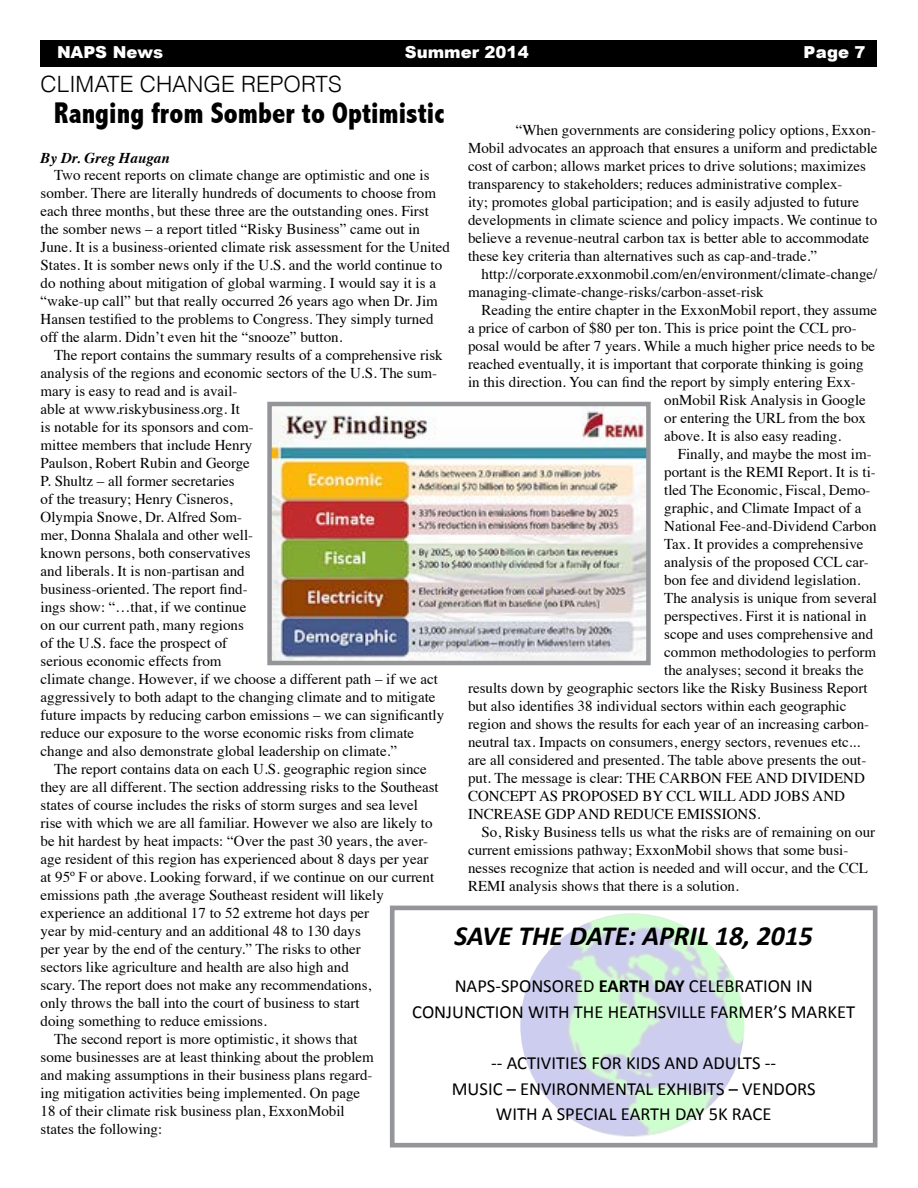
<style>
.page{position:relative;width:918px;height:1188px;background:#fff}
.page>*{position:absolute;margin:0;border:0;box-sizing:border-box;transform-origin:0 0}
.t1{font:800 condensed 30px "Abadi";color:#000;scale:.95 1}
.t2{font:italic 700 27.75px "Calibri";color:#000}
.t3{font:300 22.5px "Helvetica";color:#000}
.t4{font:18.45px/25.5px "Calibri";color:#000;text-align:center}
.t5{font:900 16.5px "Arial";color:#fff}
.t6{font:15px/18px "Times";color:#000}
.t7{font:italic 700 15px "Times";color:#000}
.s1{font-weight:700}
</style>
<div class="page">
<div style="left:40px;top:40px;width:838px;height:28px;background:#000"></div>
<img style="left:272px;top:407px;width:374px;height:253px">
<div style="left:267px;top:402px;width:384px;height:263px;border:4px solid #939598"></div>
<img style="left:520px;top:913px;width:224px;height:224px;border-radius:112px">
<div style="left:390px;top:906px;width:488px;height:242px;border:5px solid #939598"></div>
<p class="t5" style="left:57px;top:40px;width:108px">NAPS News</p>
<p class="t5" style="left:405px;top:40px;width:125px">Summer 2014</p>
<p class="t5" style="left:803px;top:40px;width:64px">Page 7</p>
<h3 class="t3" style="left:41px;top:70px;width:303px">CLIMATE CHANGE REPORTS</h3>
<h1 class="t1" style="left:54px;top:96px;width:413px">Ranging from Somber to Optimistic</h1>
<p class="t6" style="left:468px;top:120px;width:411px;text-indent:48px">“When governments are considering policy options, Exxon-Mobil advocates an approach that ensures a uniform and predictable cost of carbon; allows market prices to drive solutions; maximizes transparency to stakeholders; reduces administrative complex-<br>ity; promotes global participation; and is easily adjusted to future developments in climate science and policy impacts. We continue to believe a revenue-neutral carbon tax is better able to accommodate these key criteria than alternatives such as cap-and-trade.”</p>
<p class="t6" style="left:468px;top:264px;width:411px;text-indent:14px">http://corporate.exxonmobil.com/en/environment/climate-change/ managing-climate-change-risks/carbon-asset-risk</p>
<p class="t6" style="left:482px;top:300px;width:397px">Reading the entire chapter in the ExxonMobil report, they assume</p>
<p class="t6" style="left:468px;top:318px;width:390px">a price of carbon of $80 per ton. This is price point the CCL pro-</p>
<p class="t6" style="left:468px;top:336px;width:409px">posal would be after 7 years. While a much higher price needs to be</p>
<p class="t6" style="left:468px;top:354px;width:397px">reached eventually, it is important that corporate thinking is going</p>
<p class="t6" style="left:468px;top:372px;width:389px">in this direction. You can find the report by simply entering Exx-</p>
<p class="t6" style="left:664px;top:390px;width:203px">onMobil Risk Analysis in Google</p>
<p class="t6" style="left:664px;top:408px;width:203px">or entering the URL from the box</p>
<p class="t6" style="left:664px;top:426px;width:179px">above. It is also easy reading.</p>
<p class="t6" style="left:678px;top:444px;width:195px">Finally, and maybe the most im-</p>
<p class="t6" style="left:664px;top:462px;width:213px">portant is the REMI Report. It is ti-</p>
<p class="t6" style="left:664px;top:480px;width:208px">tled The Economic, Fiscal, Demo-</p>
<p class="t6" style="left:664px;top:498px;width:199px">graphic, and Climate Impact of a</p>
<p class="t6" style="left:664px;top:516px;width:214px">National Fee-and-Dividend Carbon</p>
<p class="t6" style="left:664px;top:534px;width:201px">Tax. It provides a comprehensive</p>
<p class="t6" style="left:664px;top:552px;width:206px">analysis of the proposed CCL car-</p>
<p class="t6" style="left:664px;top:570px;width:198px">bon fee and dividend legislation.</p>
<p class="t6" style="left:664px;top:588px;width:214px">The analysis is unique from several</p>
<p class="t6" style="left:664px;top:606px;width:204px">perspectives. First it is national in</p>
<p class="t6" style="left:664px;top:624px;width:211px">scope and uses comprehensive and</p>
<p class="t6" style="left:664px;top:642px;width:214px">common methodologies to perform</p>
<p class="t6" style="left:664px;top:660px;width:201px">the analyses; second it breaks the</p>
<p class="t6" style="left:468px;top:678px;width:401px">results down by geographic sectors like the Risky Business Report</p>
<p class="t6" style="left:468px;top:696px;width:380px">but also identifies 38 individual sectors within each geographic</p>
<p class="t6" style="left:468px;top:714px;width:403px">region and shows the results for each year of an increasing carbon-</p>
<p class="t6" style="left:468px;top:732px;width:394px">neutral tax. Impacts on consumers, energy sectors, revenues etc...</p>
<p class="t6" style="left:468px;top:750px;width:400px">are all considered and presented. The table above presents the out-</p>
<p class="t6" style="left:468px;top:768px;width:398px">put. The message is clear: THE CARBON FEE AND DIVIDEND</p>
<p class="t6" style="left:468px;top:786px;width:379px">CONCEPT AS PROPOSED BY CCL WILL ADD JOBS AND</p>
<p class="t6" style="left:468px;top:804px;width:294px">INCREASE GDP AND REDUCE EMISSIONS.</p>
<p class="t6" style="left:482px;top:822px;width:395px">So, Risky Business tells us what the risks are of remaining on our</p>
<p class="t6" style="left:468px;top:840px;width:382px">current emissions pathway; ExxonMobil shows that some busi-</p>
<p class="t6" style="left:468px;top:858px;width:402px">nesses recognize that action is needed and will occur, and the CCL</p>
<p class="t6" style="left:468px;top:876px;width:272px">REMI analysis shows that there is a solution.</p>
<h2 class="t2" style="left:454px;top:919px;width:360px">SAVE THE DATE: APRIL 18, 2015</h2>
<p class="t4" style="left:412px;top:973px;width:444px">NAPS-SPONSORED <span class="s1">EARTH DAY</span> CELEBRATION IN<br>CONJUNCTION WITH THE HEATHSVILLE FARMER’S MARKET</p>
<p class="t4" style="left:452px;top:1049px;width:365px">-- ACTIVITIES FOR KIDS AND ADULTS --<br>MUSIC – ENVIRONMENTAL EXHIBITS – VENDORS<br>WITH A SPECIAL EARTH DAY 5K RACE</p>
<p class="t7" style="left:41px;top:143px;width:131px">By Dr. Greg Haugan</p>
<p class="t6" style="left:41px;top:165px;width:411px;text-indent:13px">Two recent reports on climate change are optimistic and one is somber. There are literally hundreds of documents to choose from each three months, but these three are the outstanding ones. First the somber news – a report titled “Risky Business” came out in June. It is a business-oriented climate risk assessment for the United States. It is somber news only if the U.S. and the world continue to do nothing about mitigation of global warming. I would say it is a “wake-up call” but that really occurred 26 years ago when Dr. Jim Hansen testified to the problems to Congress. They simply turned off the alarm. Didn’t even hit the “snooze” button.</p>
<p class="t6" style="left:41px;top:345px;width:405px;text-indent:13px">The report contains the summary results of a comprehensive risk analysis of the regions and economic sectors of the U.S. The sum&shy;mary is easy to read and is avail-<br>able at www.riskybusiness.org. It<br>is notable for its sponsors and com-<br>mittee members that include Henry<br>Paulson, Robert Rubin and George<br>P. Shultz – all former secretaries<br>of the treasury; Henry Cisneros,<br>Olympia Snowe, Dr. Alfred Som-<br>mer, Donna Shalala and other well-<br>known persons, both conservatives<br>and liberals. It is non-partisan and<br>business-oriented. The report find-<br>ings show: “…that, if we continue<br>on our current path, many regions<br>of the U.S. face the prospect of<br>serious economic effects from<br>climate change. However, if we choose a different path – if we act aggressively to both adapt to the changing climate and to mitigate future impacts by reducing carbon emissions – we can significantly reduce our exposure to the worse economic risks from climate change and also demonstrate global leadership on climate.”</p>
<p class="t6" style="left:54px;top:759px;width:374px">The report contains data on each U.S. geographic region since</p>
<p class="t6" style="left:41px;top:777px;width:400px">they are all different. The section addressing risks to the Southeast</p>
<p class="t6" style="left:41px;top:795px;width:379px">states of course includes the risks of storm surges and sea level</p>
<p class="t6" style="left:41px;top:813px;width:393px">rise with which we are all familiar. However we also are likely to</p>
<p class="t6" style="left:41px;top:831px;width:389px">be hit hardest by heat impacts: “Over the past 30 years, the aver-</p>
<p class="t6" style="left:41px;top:849px;width:389px">age resident of this region has experienced about 8 days per year</p>
<p class="t6" style="left:41px;top:867px;width:395px">at 95º F or above. Looking forward, if we continue on our current</p>
<p class="t6" style="left:41px;top:885px;width:345px">emissions path ,the average Southeast resident will likely</p>
<p class="t6" style="left:41px;top:903px;width:330px">experience an additional 17 to 52 extreme hot days per</p>
<p class="t6" style="left:41px;top:921px;width:322px">year by mid-century and an additional 48 to 130 days</p>
<p class="t6" style="left:41px;top:939px;width:322px">per year by the end of the century.” The risks to other</p>
<p class="t6" style="left:41px;top:957px;width:310px">sectors like agriculture and health are also high and</p>
<p class="t6" style="left:41px;top:975px;width:332px">scary. The report does not make any recommendations,</p>
<p class="t6" style="left:41px;top:993px;width:321px">only throws the ball into the court of business to start</p>
<p class="t6" style="left:41px;top:1011px;width:228px">doing something to reduce emissions.</p>
<p class="t6" style="left:54px;top:1029px;width:305px">The second report is more optimistic, it shows that</p>
<p class="t6" style="left:41px;top:1047px;width:335px">some businesses are at least thinking about the problem</p>
<p class="t6" style="left:41px;top:1065px;width:334px">and making assumptions in their business plans regard-</p>
<p class="t6" style="left:41px;top:1083px;width:321px">ing mitigation activities being implemented. On page</p>
<p class="t6" style="left:41px;top:1101px;width:306px">18 of their climate risk business plan, ExxonMobil</p>
<p class="t6" style="left:41px;top:1119px;width:123px">states the following:</p>
</div>
